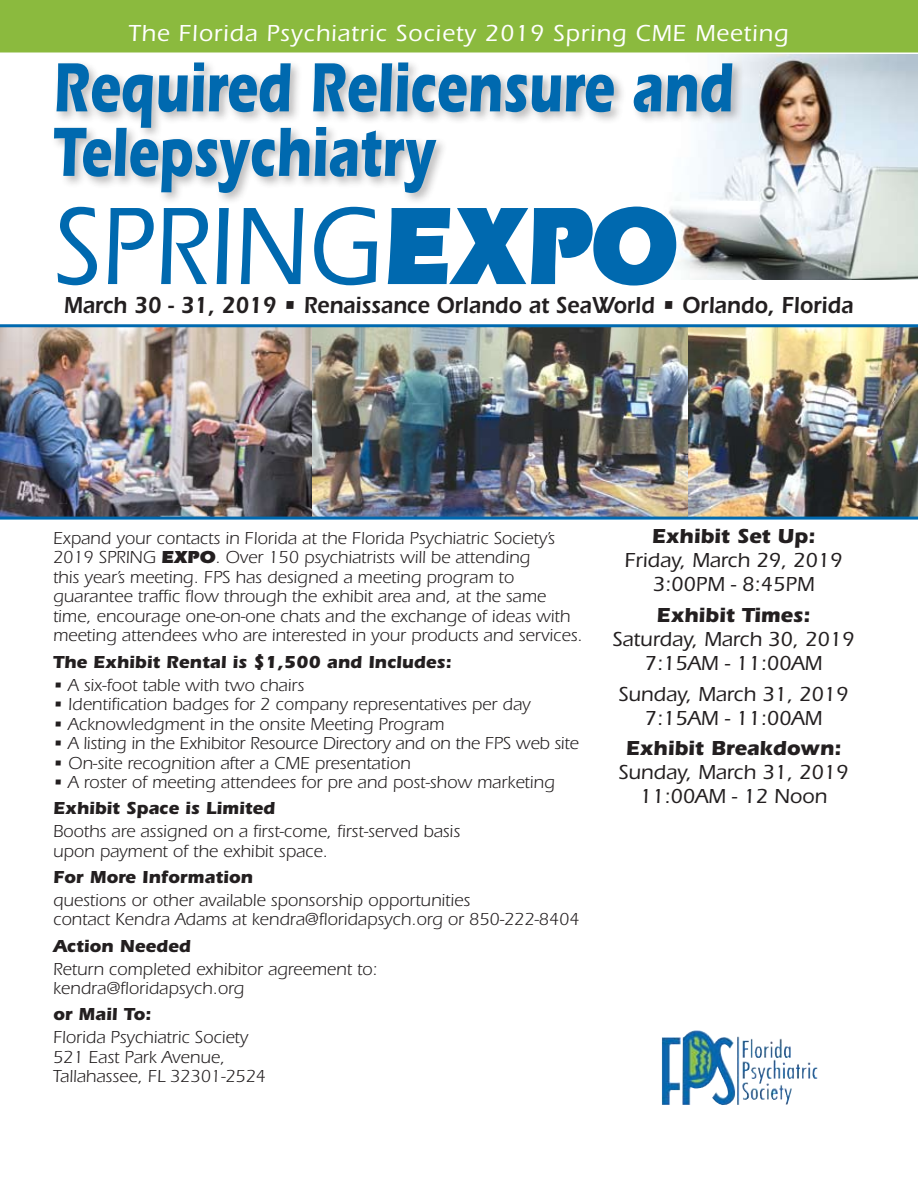
<style>
.page{position:relative;width:918px;height:1188px;background:#fff}
.page>*{position:absolute;margin:0;border:0;box-sizing:border-box;transform-origin:0 0}
.t1{font:500 114px "Itc Eras";color:#0069af;scale:.87 1}
.t2{font:700 72px/64.5px "Itc Eras";color:#0069af;scale:.72 1}
.t3{font:600 24px "Itc Eras";color:#231f20;scale:.9 1}
.t4{font:500 24px "Itc Eras";letter-spacing:.04em;color:#fff}
.t5{font:500 21px/24px "Itc Eras";color:#231f20;text-align:center}
.t6{font:700 21px "Itc Eras";color:#231f20}
.t7{font:18px/19.5px "Itc Eras";color:#231f20}
.t8{font:700 18px "Itc Eras";color:#231f20}
.s1{font-weight:900}
</style>
<div class="page">
<img style="left:677px;top:54px;width:241px;height:225px">
<div style="left:0;top:0;width:918px;height:53px;background:#8bba3e"></div>
<img style="left:682px;top:1030px;width:53px;height:75px">
<img style="left:687px;top:327px;width:231px;height:190px">
<img style="left:0;top:327px;width:687px;height:190px">
<hr style="left:0;top:324px;width:918px;height:3px;background:#0069af">
<hr style="left:0;top:517px;width:918px;height:3px;background:#0069af">
<div style="left:51px;top:59px;width:812px;height:175px;background:#231f20;opacity:.3"></div>
<h3 class="t4" style="left:129px;top:20px;width:662px">The Florida Psychiatric Society 2019 Spring CME Meeting</h3>
<h2 class="t2" style="left:53px;top:55px;width:947px">Required Relicensure and<br>Telepsychiatry</h2>
<h1 class="t1" style="left:53px;top:183px;width:719px">Spring<span class="s1">EXPO</span></h1>
<h3 class="t3" style="left:64px;top:291px;width:879px">March 30 - 31, 2019 • Renaissance Orlando at SeaWorld • Orlando, Florida</h3>
<p class="t7" style="left:53px;top:528px;width:531px">Expand your contacts in Florida at the Florida Psychiatric Society’s 2019 Spring <span class="s1">EXPO</span>. Over 150 psychiatrists will be attending<br>this year’s meeting. FPS has designed a meeting program to guarantee traffic flow through the exhibit area and, at the same time, encourage one-on-one chats and the exchange of ideas with meeting attendees who are interested in your products and services.</p>
<p class="t8" style="left:53px;top:651px;width:400px">The Exhibit Rental is $1,500 and Includes:</p>
<p class="t7" style="left:53px;top:675px;width:253px">• A six-foot table with two chairs</p>
<p class="t7" style="left:53px;top:695px;width:479px">• Identification badges for 2 company representatives per day</p>
<p class="t7" style="left:53px;top:714px;width:393px">• Acknowledgment in the onsite Meeting Program</p>
<p class="t7" style="left:53px;top:734px;width:527px">• A listing in the Exhibitor Resource Directory and on the FPS web site</p>
<p class="t7" style="left:53px;top:753px;width:359px">• On-site recognition after a CME presentation</p>
<p class="t7" style="left:53px;top:773px;width:503px">• A roster of meeting attendees for pre and post-show marketing</p>
<p class="t8" style="left:53px;top:798px;width:224px">Exhibit Space is Limited</p>
<p class="t7" style="left:53px;top:822px;width:409px">Booths are assigned on a first-come, first-served basis upon payment of the exhibit space.</p>
<p class="t8" style="left:53px;top:867px;width:201px">For More Information</p>
<p class="t7" style="left:53px;top:891px;width:528px">questions or other available sponsorship opportunities<br>contact Kendra Adams at kendra@floridapsych.org or 850-222-8404</p>
<p class="t8" style="left:53px;top:935px;width:139px">Action Needed</p>
<p class="t7" style="left:53px;top:959px;width:326px">Return completed exhibitor agreement to: kendra@floridapsych.org</p>
<p class="t8" style="left:53px;top:1004px;width:100px">or Mail To:</p>
<p class="t7" style="left:53px;top:1028px;width:215px">Florida Psychiatric Society<br>521 East Park Avenue,<br>Tallahassee, FL 32301-2524</p>
<p class="t6" style="left:652px;top:524px;width:165px">Exhibit Set Up:</p>
<p class="t5" style="left:624px;top:548px;width:220px">Friday, March 29, 2019<br>3:00PM - 8:45PM</p>
<p class="t6" style="left:657px;top:603px;width:155px">Exhibit Times:</p>
<p class="t5" style="left:612px;top:627px;width:244px">Saturday, March 30, 2019<br>7:15AM - 11:00AM</p>
<p class="t5" style="left:618px;top:682px;width:232px">Sunday, March 31, 2019<br>7:15AM - 11:00AM</p>
<p class="t6" style="left:626px;top:736px;width:217px">Exhibit Breakdown:</p>
<p class="t5" style="left:618px;top:761px;width:232px">Sunday, March 31, 2019<br>11:00AM - 12 Noon</p>
</div>
